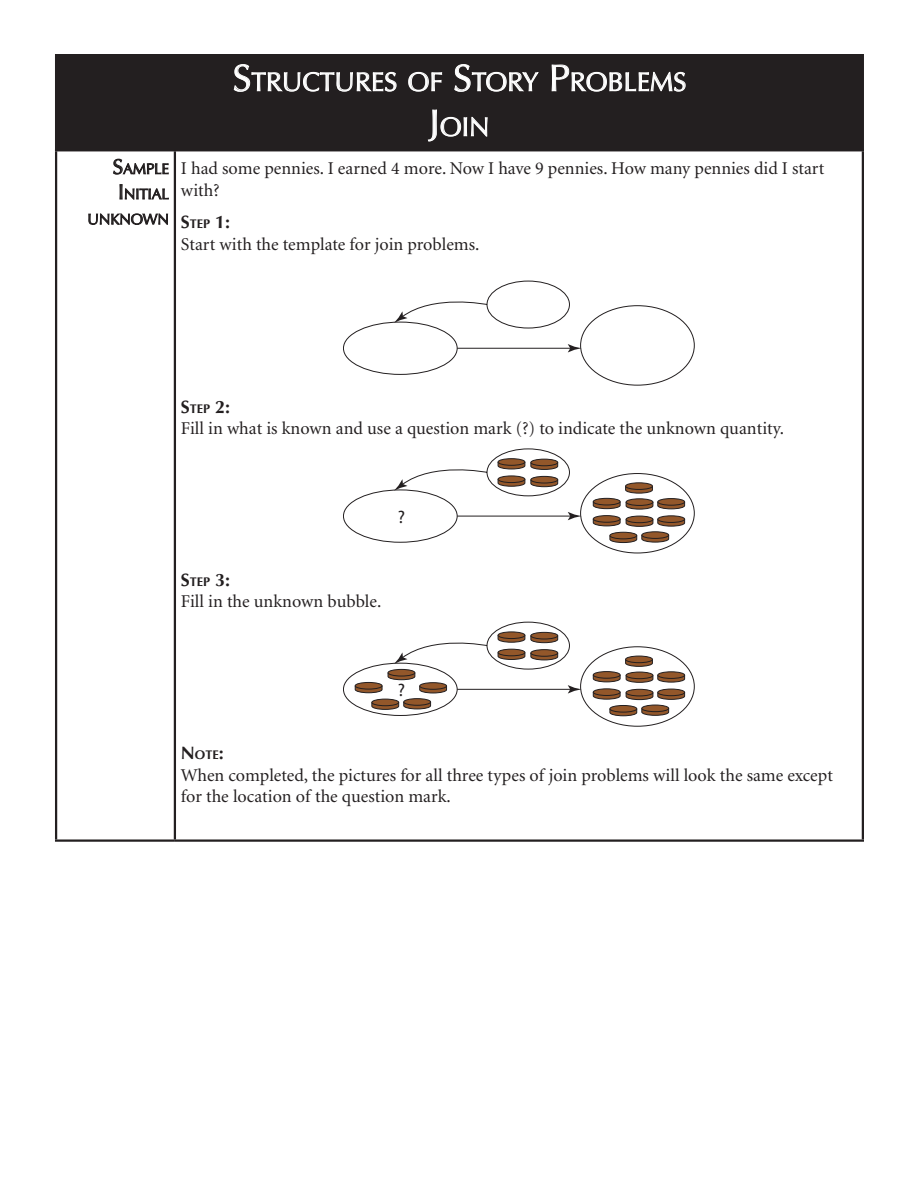
<style>
.page{position:relative;width:918px;height:1188px;background:#fff}
.page>*{position:absolute;margin:0;border:0;box-sizing:border-box;transform-origin:0 0}
.t1{font:26.25px/45px "Optima";color:#fff;text-align:center}
.t2{font:18px/21.6px "Minion";color:#231f20}
.t3{font:700 18px "Optima";color:#231f20}
.t4{font:18px "Myriad Pro";color:#231f20}
.t5{font:14.7px/25.2px "Optima";color:#231f20;text-align:right}
.t6{font:700 12.6px "Optima";color:#231f20}
.s1{font-size:37.5px}
.s2{font-size:21px}
.s3{font-size:12.6px}
.s4{font-size:18px}
</style>
<div class="page">
<hr style="left:55px;top:151px;width:2px;height:688px;background:#231f20">
<hr style="left:174px;top:151px;width:2px;height:688px;background:#231f20">
<hr style="left:862px;top:151px;width:2px;height:688px;background:#231f20">
<hr style="left:55px;top:839px;width:120px;height:3px;background:#231f20">
<hr style="left:175px;top:839px;width:689px;height:3px;background:#231f20">
<svg style="left:113px;top:158px;width:56px;height:17px"></svg>
<svg style="left:119px;top:184px;width:50px;height:16px"></svg>
<svg style="left:88px;top:213px;width:80px;height:12px"></svg>
<svg style="left:343px;top:281px;width:352px;height:105px"></svg>
<svg style="left:343px;top:449px;width:352px;height:104px"></svg>
<svg style="left:343px;top:622px;width:352px;height:105px"></svg>
<div style="left:420px;top:683px;width:27px;height:6px;background:#93572a;border-radius:50%"></div>
<div style="left:419px;top:682px;width:28px;height:8px;border:1px solid #231f20;border-radius:50%"></div>
<div style="left:56px;top:55px;width:807px;height:95px;background:#231f20"></div>
<svg style="left:233px;top:64px;width:164px;height:28px"></svg>
<svg style="left:408px;top:72px;width:34px;height:20px"></svg>
<svg style="left:454px;top:64px;width:85px;height:28px"></svg>
<svg style="left:552px;top:64px;width:134px;height:28px"></svg>
<svg style="left:427px;top:109px;width:61px;height:33px"></svg>
<div style="left:55px;top:54px;width:809px;height:97px;border:2px solid #231f20"></div>
<h1 class="t1" style="left:233px;top:60px;width:455px"><span class="s1">S</span>TRUCTURES OF <span class="s1">S</span>TORY <span class="s1">P</span>ROBLEMS<br><span class="s1">J</span>OIN</h1>
<p class="t5" style="left:87px;top:156px;width:83px"><span class="s2">S</span>AMPLE<br><span class="s2">I</span>NITIAL<br>UNKNOWN</p>
<p class="t2" style="left:181px;top:159px;width:645px">I had some pennies. I earned 4 more. Now I have 9 pennies. How many pennies did I start with?</p>
<p class="t3" style="left:181px;top:212px;width:51px">S<span class="s3">TEP</span> 1:</p>
<p class="t2" style="left:181px;top:234px;width:300px">Start with the template for join problems.</p>
<p class="t3" style="left:181px;top:396px;width:51px">S<span class="s3">TEP</span> 2:</p>
<p class="t2" style="left:181px;top:418px;width:605px">Fill in what is known and use a question mark (?) to indicate the unknown quantity.</p>
<p class="t4" style="left:398px;top:507px;width:9px">?</p>
<p class="t3" style="left:181px;top:569px;width:51px">S<span class="s3">TEP</span> 3:</p>
<p class="t2" style="left:181px;top:592px;width:202px">Fill in the unknown bubble.</p>
<p class="t4" style="left:398px;top:680px;width:9px">?</p>
<p class="t6" style="left:181px;top:747px;width:44px"><span class="s4">N</span>OTE<span class="s4">:</span></p>
<p class="t2" style="left:181px;top:765px;width:653px">When completed, the pictures for all three types of join problems will look the same except for the location of the question mark.</p>
</div>
